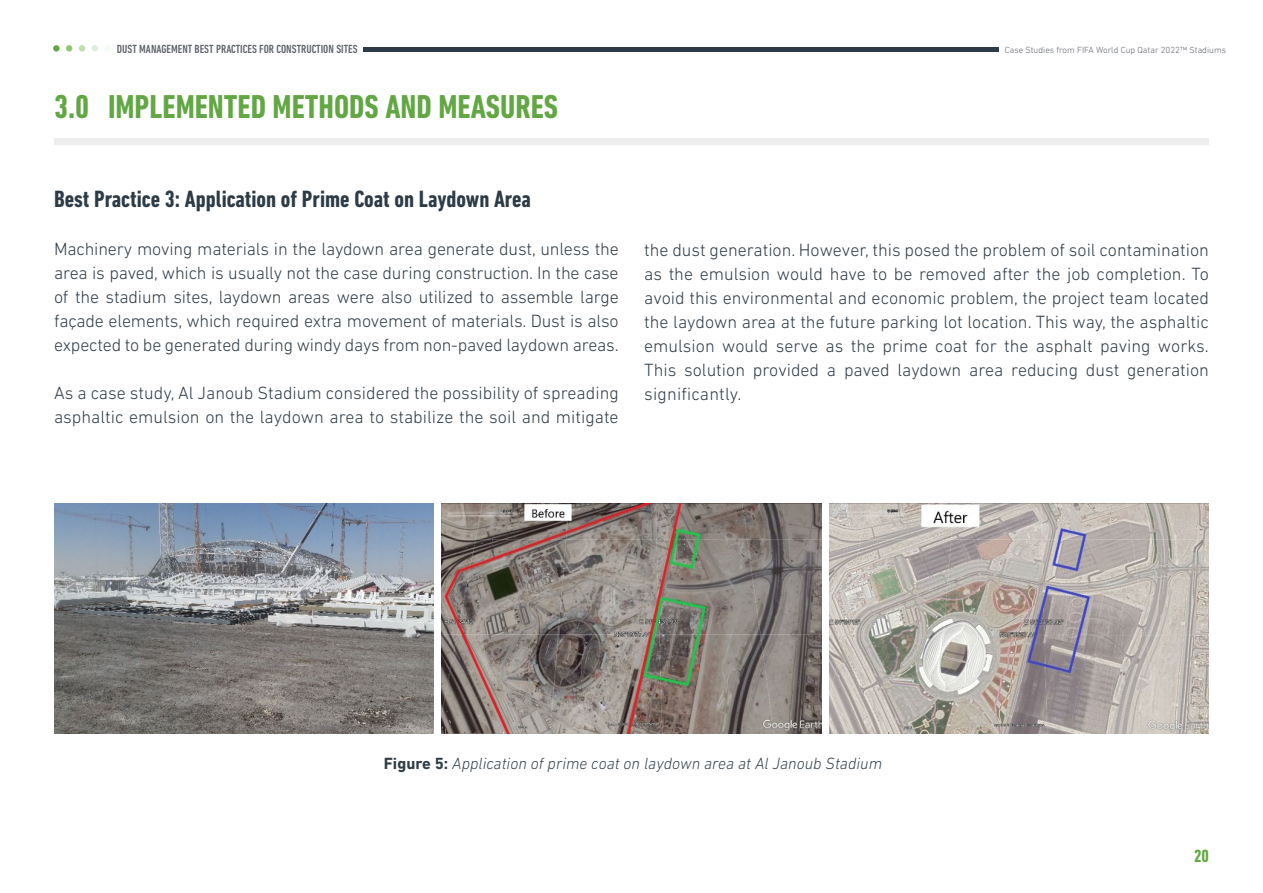
<style>
.page{position:relative;width:1263px;height:893px;background:#fff}
.page>*{position:absolute;margin:0;border:0;box-sizing:border-box;transform-origin:0 0}
.t1{font:700 condensed 33.75px "DIN Next LT Pro";color:#62a744}
.t2{font:700 condensed 24px "DIN Next LT Pro";color:#2c3b46}
.t3{font:300 18px/24px "DIN Next LT Pro";color:#313e48;text-align:justify}
.t4{font:700 condensed 18px "DIN Next LT Pro";color:#62a744}
.t5{font:italic 300 16.5px "DIN Next LT Pro";color:#313e48}
.t6{font:500 condensed 12px "DIN Next LT Pro";color:#60646d}
.t7{font:300 9px "DIN Next LT Pro";color:#60646d}
.s1{font-weight:700;font-style:normal}
</style>
<div class="page">
<div style="left:363px;top:47px;width:635px;height:5px;background:#2c3b46"></div>
<div style="left:53px;top:45px;width:7px;height:7px;background:#62a744;border-radius:50%"></div>
<div style="left:66px;top:45px;width:6px;height:7px;background:#94c672;border-radius:50%"></div>
<div style="left:79px;top:45px;width:6px;height:7px;background:#bedeab;border-radius:50%"></div>
<div style="left:92px;top:45px;width:6px;height:7px;background:#dfeed6;border-radius:50%"></div>
<div style="left:104px;top:45px;width:7px;height:7px;background:#f5faf2;border-radius:50%"></div>
<div style="left:54px;top:138px;width:1155px;height:7px;background:#ededee"></div>
<img style="left:54px;top:503px;width:379px;height:231px">
<img style="left:442px;top:503px;width:379px;height:231px">
<img style="left:829px;top:503px;width:380px;height:231px">
<p class="t6" style="left:117px;top:42px;width:242px">DUST MANAGEMENT BEST PRACTICES FOR CONSTRUCTION SITES</p>
<p class="t7" style="left:1005px;top:45px;width:223px">Case Studies from FIFA World Cup Qatar 2022™ Stadiums</p>
<h1 class="t1" style="left:54px;top:88px;width:506px">3.0 IMPLEMENTED METHODS AND MEASURES</h1>
<h2 class="t2" style="left:54px;top:185px;width:478px">Best Practice 3: Application of Prime Coat on Laydown Area</h2>
<p class="t3" style="left:54px;top:237px;width:566px">Machinery moving materials in the laydown area generate dust, unless the area is paved, which is usually not the case during construction. In the case of the stadium sites, laydown areas were also utilized to assemble large façade elements, which required extra movement of materials. Dust is also expected to be generated during windy days from non-paved laydown areas.</p>
<p class="t3" style="left:54px;top:381px;width:566px">As a case study, Al Janoub Stadium considered the possibility of spreading asphaltic emulsion on the laydown area to stabilize the soil and mitigate</p>
<p class="t3" style="left:644px;top:238px;width:566px">the dust generation. However, this posed the problem of soil contamination as the emulsion would have to be removed after the job completion. To avoid this environmental and economic problem, the project team located the laydown area at the future parking lot location. This way, the asphaltic emulsion would serve as the prime coat for the asphalt paving works.<br>This solution provided a paved laydown area reducing dust generation significantly.</p>
<p class="t5" style="left:384px;top:754px;width:500px"><span class="s1">Figure 5:</span> Application of prime coat on laydown area at Al Janoub Stadium</p>
<p class="t4" style="left:1194px;top:845px;width:16px">20</p>
</div>
